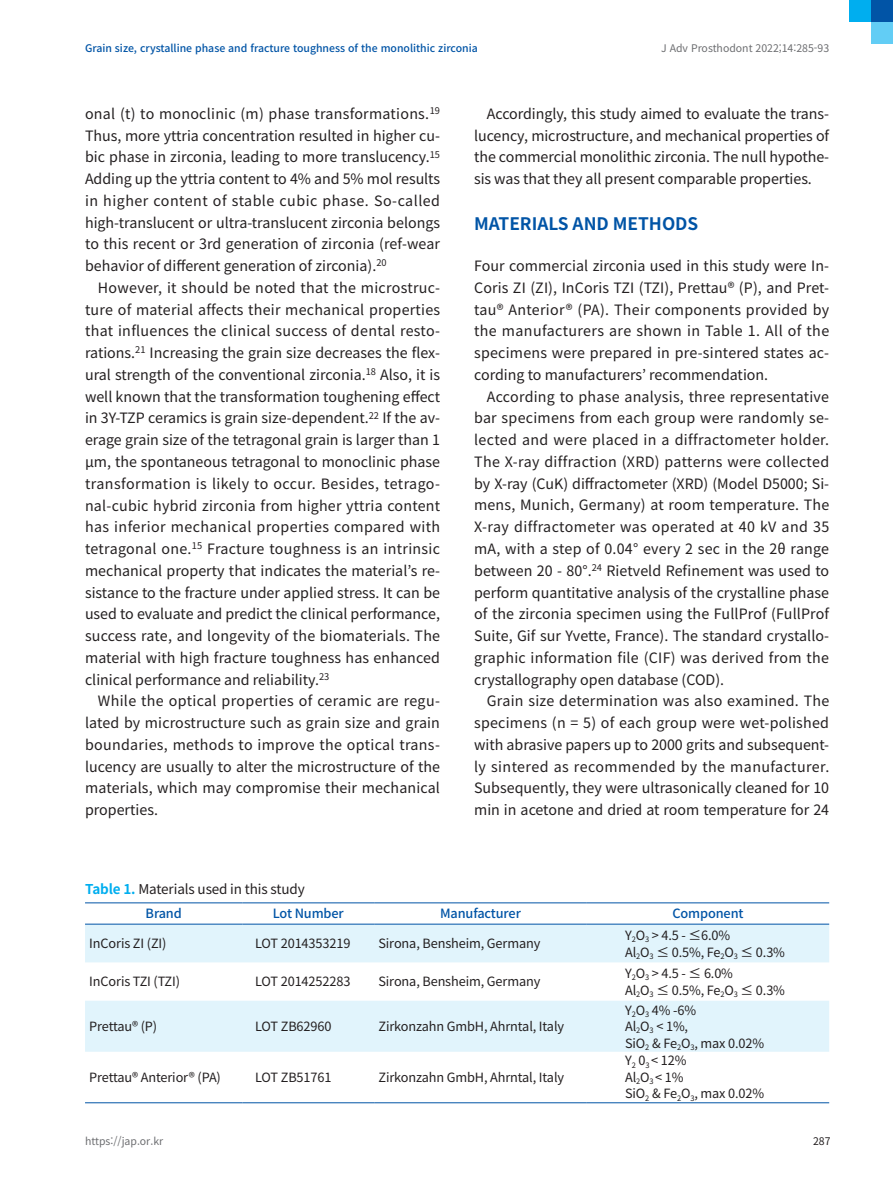
<style>
.page{position:relative;width:893px;height:1191px;background:#fff}
.page>*{position:absolute;margin:0;border:0;box-sizing:border-box;transform-origin:0 0}
.t1{font:700 17.25px "Noto Sans CJ Kkr";color:#0154a6}
.t2{font:14.25px/21.8px "Noto Sans CJ Kkr";color:#231f20;text-align:justify}
.t3{font:13.5px "Noto Sans CJ Kkr";letter-spacing:-.01em;color:#231f20}
.t4{font:12.75px/16.5px "Noto Sans CJ Kkr";letter-spacing:-.01em;color:#231f20}
.t5{font:500 12.75px "Noto Sans CJ Kkr";letter-spacing:-.01em;color:#0154a6}
.t6{font:500 10.5px "Noto Sans CJ Kkr";color:#0154a6}
.t7{font:10.5px "Noto Sans CJ Kkr";color:#6c6d70}
.t8{font:10.5px "Noto Sans CJ Kkr";color:#231f20}
.s1{font-weight:700;color:#00aeef}
</style>
<div class="page">
<div style="left:871px;top:22px;width:22px;height:22px;background:#62cdf5"></div>
<div style="left:849px;top:0;width:22px;height:22px;background:#00aeef"></div>
<div style="left:871px;top:0;width:22px;height:22px;background:#0154a6"></div>
<svg style="left:85px;top:924px;width:744px;height:127px;fill:#e1f4fc"></svg>
<hr style="left:85px;top:1102px;width:157px;height:1px;background:#0154a6">
<hr style="left:242px;top:1102px;width:132px;height:1px;background:#0154a6">
<hr style="left:374px;top:1102px;width:213px;height:1px;background:#0154a6">
<hr style="left:587px;top:1102px;width:242px;height:1px;background:#0154a6">
<hr style="left:85px;top:902px;width:157px;height:1px;background:#0154a6">
<hr style="left:242px;top:902px;width:132px;height:1px;background:#0154a6">
<hr style="left:374px;top:902px;width:213px;height:1px;background:#0154a6">
<hr style="left:587px;top:902px;width:242px;height:1px;background:#0154a6">
<hr style="left:85px;top:923px;width:157px;height:1px;background:#0154a6">
<hr style="left:242px;top:923px;width:132px;height:1px;background:#0154a6">
<hr style="left:374px;top:923px;width:213px;height:1px;background:#0154a6">
<hr style="left:587px;top:923px;width:242px;height:1px;background:#0154a6">
<p class="t6" style="left:85px;top:42px;width:394px">Grain size, crystalline phase and fracture toughness of the monolithic zirconia</p>
<p class="t7" style="left:661px;top:42px;width:170px">J Adv Prosthodont 2022;14:285-93</p>
<p class="t2" style="left:85px;top:103px;width:357px">onal (t) to monoclinic (m) phase transformations.<sup>19<br></sup>Thus, more yttria concentration resulted in higher cu&shy;bic phase in zirconia, leading to more translucency.<sup>15<br></sup>Adding up the yttria content to 4% and 5% mol results in higher content of stable cubic phase. So-called high-translucent or ultra-translucent zirconia belongs to this recent or 3rd generation of zirconia (ref-wear behavior of different generation of zirconia).<sup>20</sup></p>
<p class="t2" style="left:85px;top:277px;width:357px;text-indent:13px">However, it should be noted that the microstruc&shy;ture of material affects their mechanical properties that influences the clinical success of dental resto&shy;rations.<sup>21</sup> Increasing the grain size decreases the flex&shy;ural strength of the conventional zirconia.<sup>18</sup> Also, it is well known that the transformation toughening effect in 3Y-TZP ceramics is grain size-dependent.<sup>22</sup> If the av&shy;erage grain size of the tetragonal grain is larger than 1 µm, the spontaneous tetragonal to monoclinic phase transformation is likely to occur. Besides, tetrago&shy;nal-cubic hybrid zirconia from higher yttria content has inferior mechanical properties compared with tetragonal one.<sup>15</sup> Fracture toughness is an intrinsic mechanical property that indicates the material’s re&shy;sistance to the fracture under applied stress. It can be used to evaluate and predict the clinical performance, success rate, and longevity of the biomaterials. The material with high fracture toughness has enhanced clinical performance and reliability.<sup>23</sup></p>
<p class="t2" style="left:85px;top:690px;width:357px;text-indent:13px">While the optical properties of ceramic are regu&shy;lated by microstructure such as grain size and grain boundaries, methods to improve the optical trans&shy;lucency are usually to alter the microstructure of the materials, which may compromise their mechanical properties.</p>
<p class="t2" style="left:474px;top:103px;width:357px;text-indent:13px">Accordingly, this study aimed to evaluate the trans&shy;lucency, microstructure, and mechanical properties of the commercial monolithic zirconia. The null hypothe&shy;sis was that they all present comparable properties.</p>
<p class="t1" style="left:474px;top:214px;width:226px">MATERIALS AND METHODS</p>
<p class="t2" style="left:474px;top:255px;width:357px">Four commercial zirconia used in this study were In-Coris ZI (ZI), InCoris TZI (TZI), Prettau® (P), and Pret&shy;tau® Anterior® (PA). Their components provided by the manufacturers are shown in Table 1. All of the specimens were prepared in pre-sintered states ac&shy;cording to manufacturers’ recommendation.</p>
<p class="t2" style="left:474px;top:386px;width:357px;text-indent:13px">According to phase analysis, three representative bar specimens from each group were randomly se&shy;lected and were placed in a diffractometer holder.<br>The X-ray diffraction (XRD) patterns were collected by X-ray (CuK) diffractometer (XRD) (Model D5000; Si&shy;mens, Munich, Germany) at room temperature. The X-ray diffractometer was operated at 40 kV and 35 mA, with a step of 0.04° every 2 sec in the 2θ range between 20 - 80°.<sup>24</sup> Rietveld Refinement was used to perform quantitative analysis of the crystalline phase of the zirconia specimen using the FullProf (FullProf Suite, Gif sur Yvette, France). The standard crystallo&shy;graphic information file (CIF) was derived from the crystallography open database (COD).</p>
<p class="t2" style="left:474px;top:690px;width:357px;text-indent:13px">Grain size determination was also examined. The specimens (n = 5) of each group were wet-polished with abrasive papers up to 2000 grits and subsequent&shy;ly sintered as recommended by the manufacturer.<br>Subsequently, they were ultrasonically cleaned for 10 min in acetone and dried at room temperature for 24</p>
<p class="t3" style="left:85px;top:881px;width:221px"><span class="s1">Table 1.</span> Materials used in this study</p>
<p class="t5" style="left:146px;top:906px;width:38px">Brand</p>
<p class="t5" style="left:273px;top:906px;width:72px">Lot Number</p>
<p class="t5" style="left:440px;top:906px;width:82px">Manufacturer</p>
<p class="t5" style="left:672px;top:906px;width:73px">Component</p>
<p class="t4" style="left:89px;top:935px;width:79px">InCoris ZI (ZI)</p>
<p class="t4" style="left:255px;top:935px;width:97px">LOT 2014353219</p>
<p class="t4" style="left:378px;top:935px;width:163px">Sirona, Bensheim, Germany</p>
<p class="t4" style="left:625px;top:927px;width:161px">Y<sub>2</sub>O<sub>3</sub> &gt; 4.5 - ≤6.0%<br>Al<sub>2</sub>O<sub>3</sub> ≤ 0.5%, Fe<sub>2</sub>O<sub>3</sub> ≤ 0.3%</p>
<p class="t4" style="left:89px;top:973px;width:92px">InCoris TZI (TZI)</p>
<p class="t4" style="left:255px;top:973px;width:97px">LOT 2014252283</p>
<p class="t4" style="left:378px;top:973px;width:163px">Sirona, Bensheim, Germany</p>
<p class="t4" style="left:625px;top:965px;width:161px">Y<sub>2</sub>O<sub>3</sub> &gt; 4.5 - ≤ 6.0%<br>Al<sub>2</sub>O<sub>3</sub> ≤ 0.5%, Fe<sub>2</sub>O<sub>3</sub> ≤ 0.3%</p>
<p class="t4" style="left:89px;top:1018px;width:69px">Prettau® (P)</p>
<p class="t4" style="left:255px;top:1018px;width:78px">LOT ZB62960</p>
<p class="t4" style="left:378px;top:1018px;width:187px">Zirkonzahn GmbH, Ahrntal, Italy</p>
<p class="t4" style="left:625px;top:1002px;width:141px">Y<sub>2</sub>O<sub>3</sub> 4% -6%<br>Al<sub>2</sub>O<sub>3</sub> &lt; 1%,<br>SiO<sub>2</sub> &amp; Fe<sub>2</sub>O<sub>3</sub>, max 0.02%</p>
<p class="t4" style="left:89px;top:1069px;width:133px">Prettau® Anterior® (PA)</p>
<p class="t4" style="left:255px;top:1069px;width:78px">LOT ZB51761</p>
<p class="t4" style="left:378px;top:1069px;width:187px">Zirkonzahn GmbH, Ahrntal, Italy</p>
<p class="t4" style="left:625px;top:1052px;width:141px">Y<sub>2</sub> 0<sub>3</sub> &lt; 12%<br>Al<sub>2</sub>O<sub>3</sub> &lt; 1%<br>SiO<sub>2</sub> &amp; Fe<sub>2</sub>O<sub>3</sub>, max 0.02%</p>
<p class="t7" style="left:85px;top:1135px;width:80px">https://jap.or.kr</p>
<p class="t8" style="left:813px;top:1135px;width:19px">287</p>
</div>
